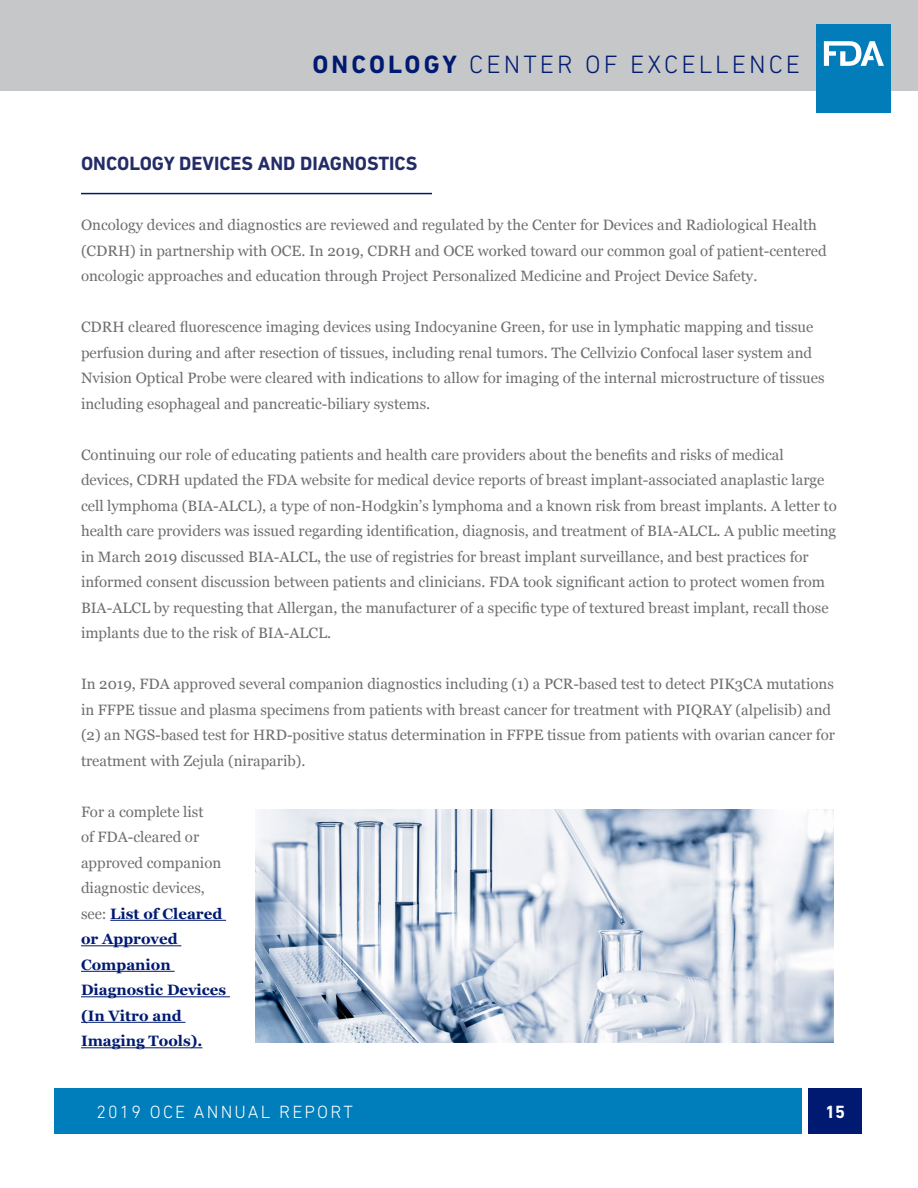
<style>
.page{position:relative;width:918px;height:1188px;background:#fff}
.page>*{position:absolute;margin:0;border:0;box-sizing:border-box;transform-origin:0 0}
.t1{font:300 25.5px "DIN Next LT Pro";letter-spacing:.12em;color:#001a71}
.H2-2{font:700 19.5px "DIN Next LT Pro";color:#232c67}
.t2{font:300 18px "DIN Next LT Pro";letter-spacing:.12em;color:#fff}
.t3{font:700 18px "DIN Next LT Pro";color:#fff}
.Body_Paragraph{font:15px/25.5px "Georgia";color:#6d6e71}
.Body_Paragraph-2{font:700 15px/25.5px "Georgia";color:#001a71}
.s1{font-weight:700}
.s2{font-weight:400;color:#6d6e71}
</style>
<div class="page">
<div style="left:0;top:0;width:918px;height:91px;background:#c5c7c8"></div>
<div style="left:808px;top:1089px;width:54px;height:45px;background:#001a71"></div>
<div style="left:54px;top:1089px;width:747px;height:45px;background:#007dbb"></div>
<div style="left:816px;top:24px;width:75px;height:89px;background:#037cba"></div>
<svg style="left:824px;top:41px;width:60px;height:25px"></svg>
<hr style="left:110px;top:920px;width:116px;height:1px;background:#001a71">
<hr style="left:81px;top:945px;width:100px;height:1px;background:#001a71">
<hr style="left:81px;top:971px;width:94px;height:1px;background:#001a71">
<hr style="left:81px;top:996px;width:149px;height:1px;background:#001a71">
<hr style="left:81px;top:1022px;width:104px;height:1px;background:#001a71">
<hr style="left:81px;top:1047px;width:121px;height:1px;background:#001a71">
<hr style="left:81px;top:193px;width:351px;height:1px;background:#001a71">
<img style="left:256px;top:810px;width:577px;height:233px">
<h1 class="t1" style="left:313px;top:50px;width:489px"><span class="s1">ONCOLOGY</span> CENTER OF EXCELLENCE</h1>
<h2 class="H2-2" style="left:81px;top:152px;width:338px">ONCOLOGY DEVICES AND DIAGNOSTICS</h2>
<p class="Body_Paragraph" style="left:81px;top:213px;width:747px">Oncology devices and diagnostics are reviewed and regulated by the Center for Devices and Radiological Health (CDRH) in partnership with OCE. In 2019, CDRH and OCE worked toward our common goal of patient-centered oncologic approaches and education through Project Personalized Medicine and Project Device Safety.</p>
<p class="Body_Paragraph" style="left:81px;top:315px;width:745px">CDRH cleared fluorescence imaging devices using Indocyanine Green, for use in lymphatic mapping and tissue perfusion during and after resection of tissues, including renal tumors. The Cellvizio Confocal laser system and Nvision Optical Probe were cleared with indications to allow for imaging of the internal microstructure of tissues including esophageal and pancreatic-biliary systems.</p>
<p class="Body_Paragraph" style="left:81px;top:442px;width:757px">Continuing our role of educating patients and health care providers about the benefits and risks of medical devices, CDRH updated the FDA website for medical device reports of breast implant-associated anaplastic large cell lymphoma (BIA-ALCL), a type of non-Hodgkin’s lymphoma and a known risk from breast implants. A letter to health care providers was issued regarding identification, diagnosis, and treatment of BIA-ALCL. A public meeting in March 2019 discussed BIA-ALCL, the use of registries for breast implant surveillance, and best practices for informed consent discussion between patients and clinicians. FDA took significant action to protect women from BIA-ALCL by requesting that Allergan, the manufacturer of a specific type of textured breast implant, recall those implants due to the risk of BIA-ALCL.</p>
<p class="Body_Paragraph" style="left:81px;top:672px;width:755px">In 2019, FDA approved several companion diagnostics including (1) a PCR-based test to detect PIK3CA mutations in FFPE tissue and plasma specimens from patients with breast cancer for treatment with PIQRAY (alpelisib) and (2) an NGS-based test for HRD-positive status determination in FFPE tissue from patients with ovarian cancer for treatment with Zejula (niraparib).</p>
<p class="Body_Paragraph-2" style="left:81px;top:798px;width:147px"><span class="s2">For a complete list<br>of FDA-cleared or approved companion diagnostic devices, see:</span> List of Cleared or Approved<br>Companion<br>Diagnostic Devices (In Vitro and<br>Imaging Tools).</p>
<p class="t2" style="left:96px;top:1101px;width:258px">2019 OCE ANNUAL REPORT</p>
<p class="t3" style="left:825px;top:1101px;width:22px">15</p>
</div>
